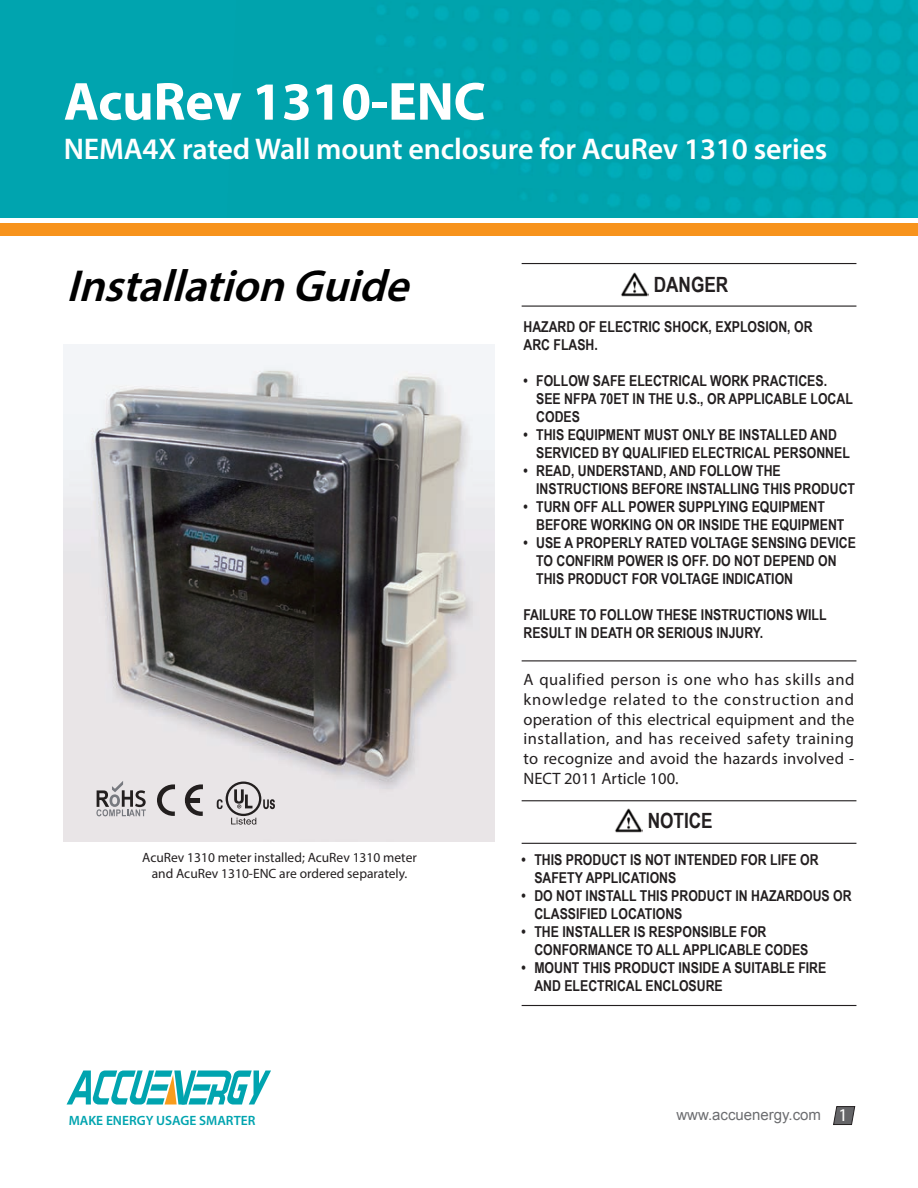
<style>
.page{position:relative;width:918px;height:1188px;background:#fff}
.page>*{position:absolute;margin:0;border:0;box-sizing:border-box;transform-origin:0 0}
.t1{font:700 54px "Myriad Pro";letter-spacing:-.005em;color:#fff}
.t2{font:italic 600 45px "Myriad Pro";color:#000}
.t3{font:600 30px "Myriad Pro";letter-spacing:-.005em;color:#fff}
.t4{font:700 21px "Arial Narrow";color:#231f20}
.t5{font:16.5px/19.8px "Myriad Pro";letter-spacing:.015em;color:#231f20;text-align:justify}
.t6{font:700 15px/18px "Arial Narrow";color:#231f20}
.t7{font:15px "Arial";color:#6c6d70}
.t8{font:13.5px/16.2px "Myriad Pro";color:#231f20;text-align:center}
.t9{font:600 13.5px "Myriad Pro";color:#00a4af}
.s1{font-family:"Myriad Pro";font-size:18px;color:#fff}
</style>
<div class="page">
<div style="left:0;top:0;width:918px;height:218px;background:#00a4af"></div>
<div style="left:0;top:223px;width:918px;height:12px;background:#f7931d"></div>
<img style="left:64px;top:344px;width:431px;height:498px">
<svg style="left:96px;top:781px;width:50px;height:35px;background:#b4b1b3"></svg>
<div style="left:226px;top:782px;width:35px;height:34px;border:2px solid #231f1f;border-radius:50%"></div>
<svg style="left:234px;top:789px;width:18px;height:19px"></svg>
<svg style="left:217px;top:799px;width:6px;height:10px"></svg>
<svg style="left:263px;top:799px;width:12px;height:10px"></svg>
<svg style="left:231px;top:818px;width:25px;height:7px"></svg>
<svg style="left:157px;top:784px;width:18px;height:32px"></svg>
<svg style="left:185px;top:784px;width:18px;height:32px"></svg>
<img style="left:621px;top:272px;width:27px;height:25px">
<img style="left:615px;top:808px;width:27px;height:25px">
<hr style="left:522px;top:263px;width:334px;height:1px;background:#231f20">
<hr style="left:522px;top:306px;width:334px;height:1px;background:#231f20">
<hr style="left:522px;top:800px;width:334px;height:1px;background:#231f20">
<hr style="left:522px;top:843px;width:334px;height:1px;background:#231f20">
<hr style="left:522px;top:1005px;width:334px;height:1px;background:#231f20">
<hr style="left:522px;top:660px;width:334px;height:1px;background:#231f20">
<svg style="left:67px;top:1071px;width:204px;height:34px"></svg>
<img style="left:376px;top:0;width:542px;height:218px">
<svg style="left:833px;top:1106px;width:22px;height:19px"></svg>
<h1 class="t1" style="left:64px;top:66px;width:423px">AcuRev 1310-ENC</h1>
<h3 class="t3" style="left:64px;top:130px;width:765px">NEMA4X rated Wall mount enclosure for AcuRev 1310 series</h3>
<h2 class="t2" style="left:66px;top:257px;width:358px">InstallationGuide</h2>
<p class="t8" style="left:142px;top:849px;width:276px">AcuRev 1310 meter installed; AcuRev 1310 meter and AcuRev 1310-ENC are ordered separately.</p>
<p class="t9" style="left:69px;top:1112px;width:188px">MAKE ENERGY USAGE SMARTER</p>
<h3 class="t4" style="left:654px;top:269px;width:76px">DANGER</h3>
<p class="t6" style="left:523px;top:317px;width:291px">HAZARD OF ELECTRIC SHOCK, EXPLOSION, OR<br>ARC FLASH.</p>
<p class="t6" style="left:536px;top:371px;width:318px;text-indent:-13px">• FOLLOW SAFE ELECTRICAL WORK PRACTICES.<br>SEE NFPA 70ET IN THE U.S., OR APPLICABLE LOCAL<br>CODES</p>
<p class="t6" style="left:536px;top:425px;width:315px;text-indent:-13px">• THIS EQUIPMENT MUST ONLY BE INSTALLED AND<br>SERVICED BY QUALIFIED ELECTRICAL PERSONNEL</p>
<p class="t6" style="left:536px;top:461px;width:320px;text-indent:-13px">• READ, UNDERSTAND, AND FOLLOW THE<br>INSTRUCTIONS BEFORE INSTALLING THIS PRODUCT</p>
<p class="t6" style="left:536px;top:497px;width:310px;text-indent:-13px">• TURN OFF ALL POWER SUPPLYING EQUIPMENT<br>BEFORE WORKING ON OR INSIDE THE EQUIPMENT</p>
<p class="t6" style="left:536px;top:533px;width:321px;text-indent:-13px">• USE A PROPERLY RATED VOLTAGE SENSING DEVICE<br>TO CONFIRM POWER IS OFF. DO NOT DEPEND ON<br>THIS PRODUCT FOR VOLTAGE INDICATION</p>
<p class="t6" style="left:523px;top:605px;width:305px">FAILURE TO FOLLOW THESE INSTRUCTIONS WILL<br>RESULT IN DEATH OR SERIOUS INJURY.</p>
<p class="t5" style="left:523px;top:669px;width:332px">A qualified person is one who has skills and knowledge related to the construction and operation of this electrical equipment and the installation, and has received safety training to recognize and avoid the hazards involved - NECT 2011 Article 100.</p>
<h3 class="t4" style="left:648px;top:805px;width:67px">NOTICE</h3>
<p class="t6" style="left:534px;top:850px;width:286px;text-indent:-13px">• THIS PRODUCT IS NOT INTENDED FOR LIFE OR<br>SAFETY APPLICATIONS</p>
<p class="t6" style="left:534px;top:886px;width:319px;text-indent:-13px">• DO NOT INSTALL THIS PRODUCT IN HAZARDOUS OR<br>CLASSIFIED LOCATIONS</p>
<p class="t6" style="left:534px;top:922px;width:276px;text-indent:-13px">• THE INSTALLER IS RESPONSIBLE FOR<br>CONFORMANCE TO ALL APPLICABLE CODES</p>
<p class="t6" style="left:534px;top:957px;width:294px;line-height:18.8px;text-indent:-13px">• MOUNT THIS PRODUCT INSIDE A SUITABLE FIRE<br>AND ELECTRICAL ENCLOSURE</p>
<p class="t7" style="left:676px;top:1105px;width:173px">www.accuenergy.com <span class="s1">1</span></p>
</div>
